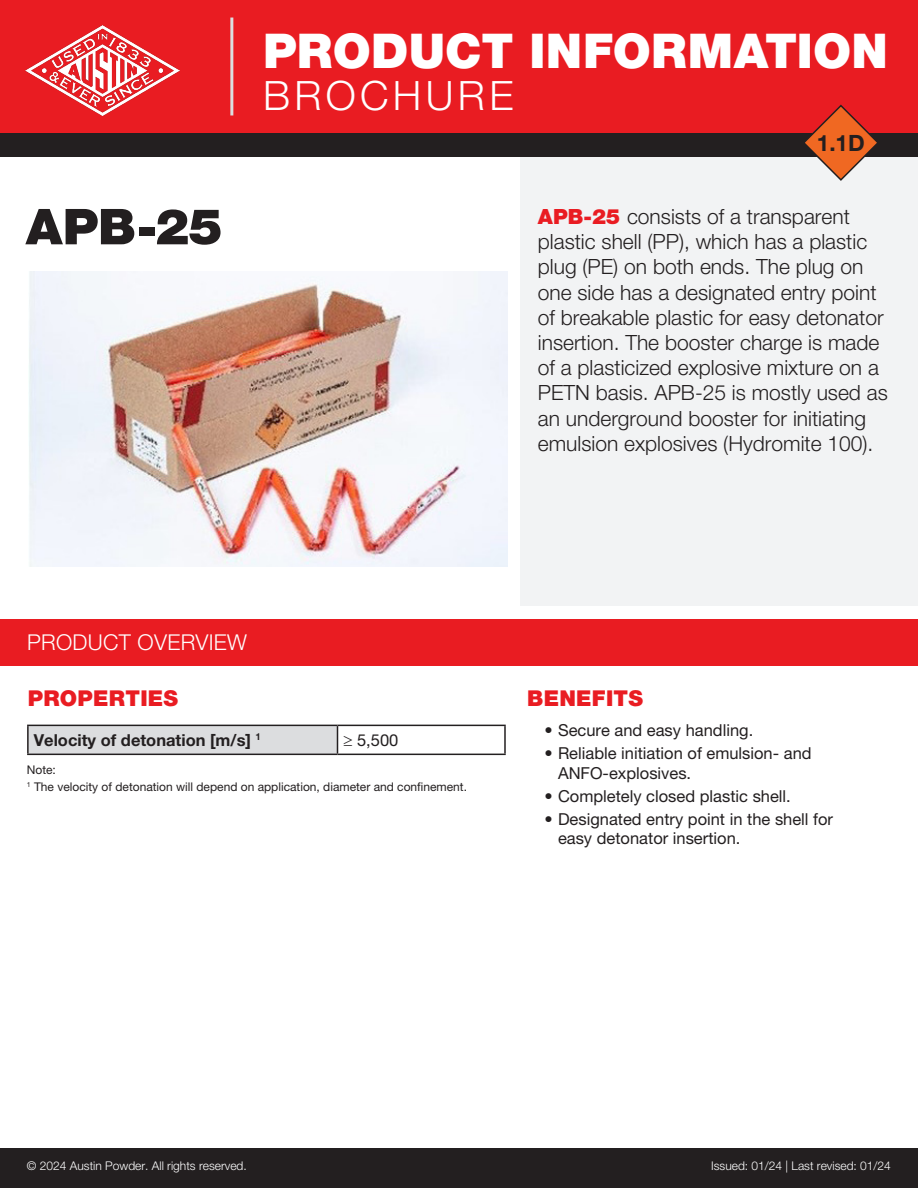
<style>
.page{position:relative;width:918px;height:1188px;background:#fff}
.page>*{position:absolute;margin:0;border:0;box-sizing:border-box;transform-origin:0 0}
.t1{font:900 49.5px "Helvetica Neue CE";color:#231f20}
.t2{font:900 48px "Helvetica Neue CE";letter-spacing:.005em;color:#fff}
.t3{font:300 40.5px "Helvetica Neue CE";letter-spacing:.11em;color:#fff}
.t4{font:700 22.5px "Helvetica Neue CE";color:#231f20}
.t5{font:900 21.9px "Helvetica Neue CE";letter-spacing:.015em;color:#e91c22}
.t6{font:300 21.9px "Helvetica Neue CE";letter-spacing:.015em;color:#fff}
.t7{font:300 21px/25.2px "Helvetica Neue CE";color:#231f20}
.t8{font:16.5px/19.5px "Helvetica Neue CE";color:#231f20}
.t9{font:700 16.5px "Helvetica Neue CE";color:#231f20}
.t10{font:12px "Helvetica Neue CE";color:#231f20}
.t11{font:300 12px "Helvetica Neue CE";color:#fff}
.s1{font-weight:900;color:#e91c22}
</style>
<div class="page">
<div style="left:521px;top:151px;width:397px;height:455px;background:#f2f3f4"></div>
<div style="left:0;top:0;width:918px;height:134px;background:#e91c22"></div>
<img style="left:26px;top:25px;width:153px;height:90px">
<hr style="left:230px;top:18px;width:3px;height:97px;background:#dcdddf">
<div style="left:0;top:134px;width:918px;height:23px;background:#231f20"></div>
<svg style="left:802px;top:104px;width:78px;height:77px"></svg>
<div style="left:28px;top:725px;width:310px;height:29px;background:#dcdddf"></div>
<svg style="left:337px;top:726px;width:1px;height:28px"></svg>
<hr style="left:27px;top:725px;width:310px;height:1px;background:#231f20">
<hr style="left:27px;top:726px;width:2px;height:28px;background:#231f20">
<hr style="left:338px;top:725px;width:168px;height:1px;background:#231f20">
<hr style="left:504px;top:726px;width:2px;height:28px;background:#231f20">
<hr style="left:27px;top:754px;width:310px;height:1px;background:#231f20">
<hr style="left:338px;top:754px;width:168px;height:1px;background:#231f20">
<img style="left:29px;top:271px;width:478px;height:295px">
<div style="left:0;top:1148px;width:918px;height:40px;background:#231f20"></div>
<div style="left:0;top:619px;width:918px;height:46px;background:#e91c22"></div>
<p class="t2" style="left:263px;top:21px;width:626px">PRODUCT INFORMATION</p>
<p class="t3" style="left:263px;top:71px;width:252px">BROCHURE</p>
<p class="t1" style="left:26px;top:196px;width:198px">APB-25</p>
<p class="t4" style="left:817px;top:129px;width:50px">1.1D</p>
<p class="t7" style="left:538px;top:206px;width:352px"><span class="s1">APB-25</span> consists of a transparent plastic shell (PP), which has a plastic plug (PE) on both ends. The plug on one side has a designated entry point of breakable plastic for easy detonator insertion. The booster charge is made of a plasticized explosive mixture on a PETN basis. APB-25 is mostly used as an underground booster for initiating emulsion explosives (Hydromite 100).</p>
<p class="t6" style="left:27px;top:629px;width:221px">PRODUCT OVERVIEW</p>
<p class="t5" style="left:28px;top:685px;width:152px">PROPERTIES</p>
<p class="t9" style="left:34px;top:730px;width:229px">Velocity of detonation [m/s] <sup>1</sup></p>
<p class="t8" style="left:344px;top:732px;width:56px">≥ 5,500</p>
<p class="t10" style="left:27px;top:762px;width:31px">Note:</p>
<p class="t10" style="left:27px;top:780px;width:442px"><sup>1</sup> The velocity of detonation will depend on application, diameter and confinement.</p>
<p class="t5" style="left:527px;top:685px;width:117px">BENEFITS</p>
<p class="t8" style="left:544px;top:722px;width:210px">• Secure and easy handling.</p>
<p class="t8" style="left:558px;top:745px;width:255px;text-indent:-14px">• Reliable initiation of emulsion- and<br>ANFO-explosives.</p>
<p class="t8" style="left:544px;top:788px;width:248px">• Completely closed plastic shell.</p>
<p class="t8" style="left:558px;top:811px;width:277px;text-indent:-14px">• Designated entry point in the shell for easy detonator insertion.</p>
<p class="t11" style="left:27px;top:1158px;width:221px">© 2024 Austin Powder. All rights reserved.</p>
<p class="t11" style="left:711px;top:1158px;width:181px">Issued: 01/24 | Last revised: 01/24</p>
</div>
